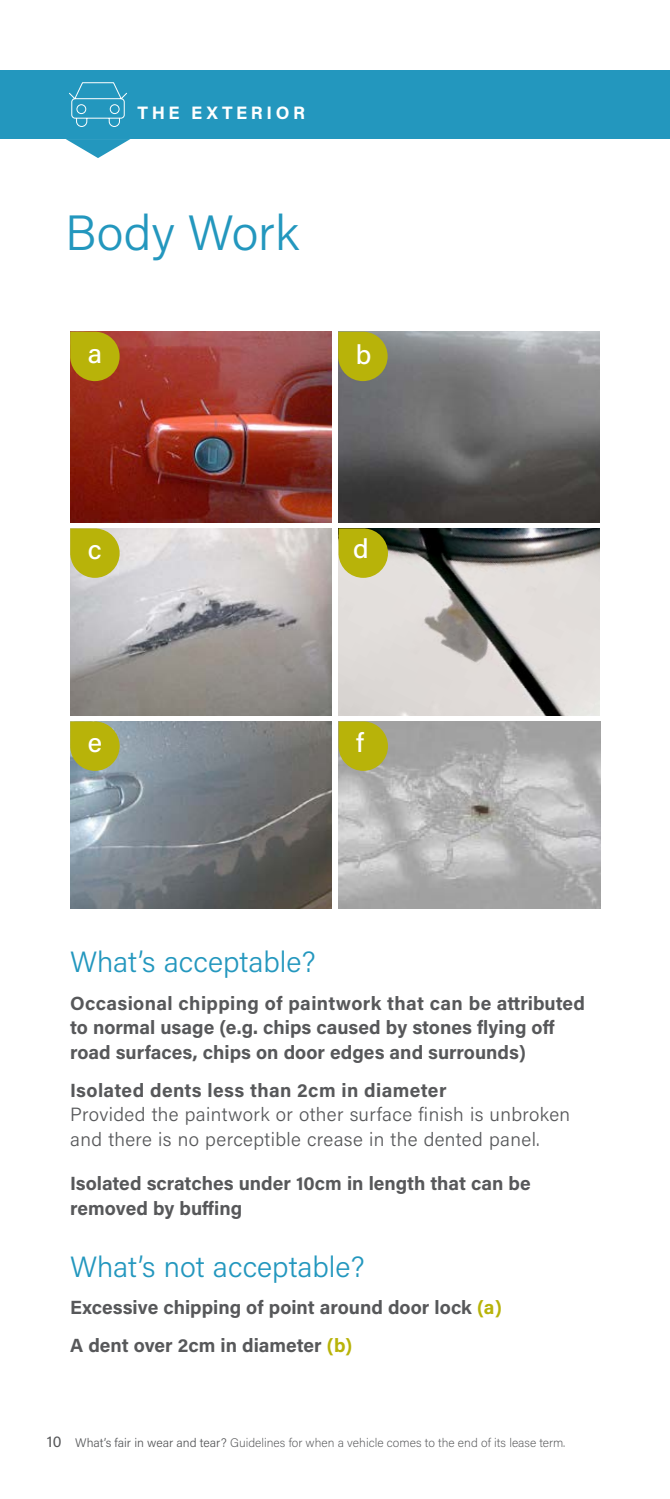
<style>
.page{position:relative;width:670px;height:1499px;background:#fff}
.page>*{position:absolute;margin:0;border:0;box-sizing:border-box;transform-origin:0 0}
.t1{font:300 49.5px "Acumin Pro";color:#2397be}
.t2{font:300 29.25px "Acumin Pro";color:#2397be}
.t3{font:500 27px "Acumin Pro";color:#fff}
.t4{font:700 19.12px/24.8px "Acumin Pro";color:#57585a}
.t5{font:300 19.12px/24.8px "Acumin Pro";letter-spacing:.02em;color:#57585a}
.t6{font:700 19.12px "Acumin Pro";letter-spacing:.02em;color:#57585a}
.t7{font:700 18px "Acumin Pro";letter-spacing:.2em;color:#fff}
.t8{font:200 12.38px "Acumin Pro";color:#57585a}
.s1{color:#b8b309}
.s2{font-weight:400;font-size:15.75px}
.s3{font-weight:300}
</style>
<div class="page">
<div style="left:0;top:70px;width:670px;height:69px;background:#2397be"></div>
<svg style="left:66px;top:139px;width:64px;height:19px"></svg>
<svg style="left:69px;top:82px;width:58px;height:45px"></svg>
<img style="left:70px;top:332px;width:262px;height:190px">
<img style="left:338px;top:332px;width:262px;height:190px">
<svg style="left:70px;top:332px;width:50px;height:49px;background:#b49d0d"></svg>
<img style="left:70px;top:721px;width:262px;height:187px">
<img style="left:70px;top:528px;width:262px;height:187px">
<img style="left:338px;top:721px;width:262px;height:187px">
<img style="left:338px;top:528px;width:262px;height:187px">
<svg style="left:338px;top:332px;width:49px;height:49px;background:#aeaa1a"></svg>
<svg style="left:70px;top:528px;width:50px;height:50px;background:#bdb92e"></svg>
<svg style="left:70px;top:721px;width:50px;height:50px;background:#b0b027"></svg>
<svg style="left:338px;top:721px;width:50px;height:50px;background:#b4b025"></svg>
<svg style="left:338px;top:528px;width:50px;height:50px;background:#b1ae22"></svg>
<p class="t7" style="left:137px;top:100px;width:169px">THE EXTERIOR</p>
<h1 class="t1" style="left:65px;top:199px;width:235px">Body Work</h1>
<h3 class="t3" style="left:88px;top:334px;width:16px">a</h3>
<h3 class="t3" style="left:356px;top:335px;width:17px">b</h3>
<h3 class="t3" style="left:88px;top:531px;width:15px">c</h3>
<h3 class="t3" style="left:353px;top:530px;width:17px">d</h3>
<h3 class="t3" style="left:88px;top:724px;width:16px">e</h3>
<h3 class="t3" style="left:356px;top:724px;width:9px">f</h3>
<h2 class="t2" style="left:70px;top:942px;width:247px">What’s acceptable?</h2>
<p class="t4" style="left:70px;top:990px;width:516px">Occasional chipping of paintwork that can be attributed to normal usage (e.g. chips caused by stones flying off road surfaces, chips on door edges and surrounds)</p>
<p class="t6" style="left:70px;top:1076px;width:378px">Isolated dents less than 2cm in diameter</p>
<p class="t5" style="left:70px;top:1102px;width:501px">Provided the paintwork or other surface finish is unbroken and there is no perceptible crease in the dented panel.</p>
<p class="t4" style="left:70px;top:1170px;width:462px">Isolated scratches under 10cm in length that can be removed by buffing</p>
<h2 class="t2" style="left:70px;top:1246px;width:296px">What’s not acceptable?</h2>
<p class="t4" style="left:70px;top:1288px;width:433px;line-height:37.6px">Excessive chipping of point around door lock <span class="s1">(a)<br></span>A dent over 2cm in diameter <span class="s1">(b)</span></p>
<p class="t8" style="left:47px;top:1434px;width:520px"><span class="s2">10</span> <span class="s3">What’s fair in wear and tear?</span> Guidelines for when a vehicle comes to the end of its lease term.</p>
</div>
